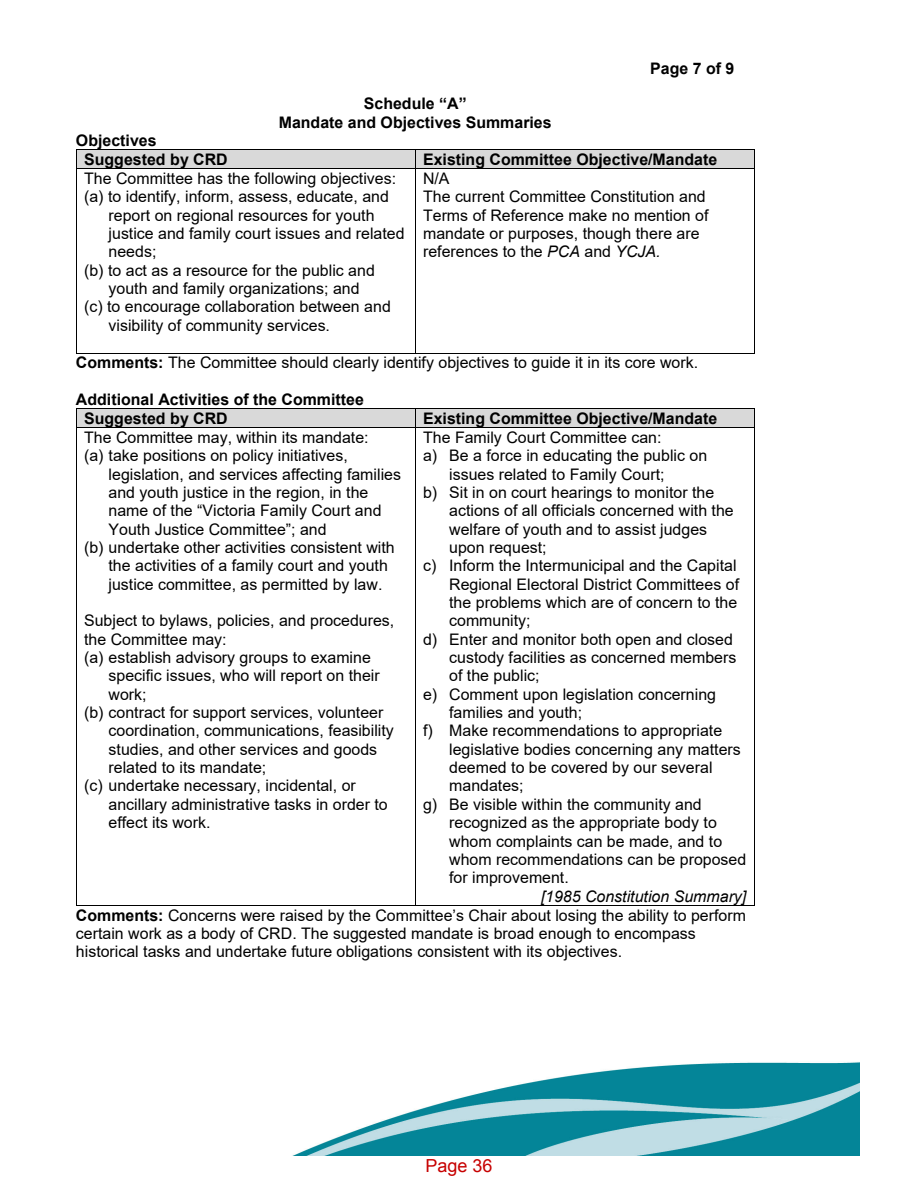
<style>
.page{position:relative;width:918px;height:1188px;background:#fff}
.page>*{position:absolute;margin:0;border:0;box-sizing:border-box;transform-origin:0 0}
.t1{font:18px "Arial";color:#c70000}
.t2{font:15.9px/18.3px "Arial";color:#000}
.t3{font:700 15.9px/19px "Arial";color:#000}
.s1{font-style:italic}
.s2{font-weight:700}
</style>
<div class="page">
<img style="left:292px;top:1062px;width:567px;height:94px">
<div style="left:77px;top:150px;width:338px;height:18px;background:#d9d9d9"></div>
<div style="left:416px;top:150px;width:338px;height:18px;background:#d9d9d9"></div>
<hr style="left:76px;top:149px;width:679px;height:1px;background:#000">
<svg style="left:76px;top:150px;width:1px;height:18px"></svg>
<svg style="left:415px;top:150px;width:1px;height:18px"></svg>
<svg style="left:754px;top:150px;width:1px;height:18px"></svg>
<hr style="left:76px;top:168px;width:679px;height:1px;background:#000">
<hr style="left:76px;top:169px;width:1px;height:184px;background:#000">
<hr style="left:76px;top:353px;width:339px;height:1px;background:#000">
<hr style="left:415px;top:169px;width:1px;height:184px;background:#000">
<hr style="left:416px;top:353px;width:338px;height:1px;background:#000">
<hr style="left:754px;top:169px;width:1px;height:184px;background:#000">
<div style="left:77px;top:409px;width:338px;height:18px;background:#d9d9d9"></div>
<div style="left:416px;top:409px;width:338px;height:18px;background:#d9d9d9"></div>
<hr style="left:76px;top:408px;width:679px;height:1px;background:#000">
<svg style="left:76px;top:409px;width:1px;height:18px"></svg>
<svg style="left:415px;top:409px;width:1px;height:18px"></svg>
<svg style="left:754px;top:409px;width:1px;height:18px"></svg>
<hr style="left:76px;top:427px;width:679px;height:1px;background:#000">
<hr style="left:76px;top:428px;width:1px;height:478px;background:#000">
<hr style="left:76px;top:905px;width:339px;height:1px;background:#000">
<hr style="left:415px;top:428px;width:1px;height:478px;background:#000">
<hr style="left:416px;top:905px;width:338px;height:1px;background:#000">
<hr style="left:754px;top:428px;width:1px;height:478px;background:#000">
<p class="t3" style="left:84px;top:131px;width:145px;text-indent:-8px">Objectives<br>Suggested by CRD</p>
<p class="t3" style="left:279px;top:95px;width:274px;line-height:18.3px;text-align:center">Schedule “A”<br>Mandate and Objectives Summaries</p>
<p class="t3" style="left:650px;top:59px;width:86px">Page 7 of 9</p>
<p class="t3" style="left:423px;top:150px;width:296px">Existing Committee Objective/Mandate</p>
<p class="t2" style="left:84px;top:169px;width:314px">The Committee has the following objectives:</p>
<p class="t2" style="left:84px;top:188px;width:306px">(a) to identify, inform, assess, educate, and</p>
<p class="t2" style="left:109px;top:206px;width:267px">report on regional resources for youth</p>
<p class="t2" style="left:109px;top:224px;width:298px">justice and family court issues and related</p>
<p class="t2" style="left:109px;top:243px;width:49px">needs;</p>
<p class="t2" style="left:84px;top:261px;width:292px">(b) to act as a resource for the public and</p>
<p class="t2" style="left:109px;top:279px;width:253px">youth and family organizations; and</p>
<p class="t2" style="left:84px;top:298px;width:308px">(c) to encourage collaboration between and</p>
<p class="t2" style="left:109px;top:316px;width:223px">visibility of community services.</p>
<p class="t2" style="left:423px;top:169px;width:287px">N/A<br>The current Committee Constitution and<br>Terms of Reference make no mention of mandate or purposes, though there are references to the <span class="s1">PCA</span> and <span class="s1">YCJA.</span></p>
<p class="t2" style="left:76px;top:353px;width:624px"><span class="s2">Comments:</span> The Committee should clearly identify objectives to guide it in its core work.</p>
<p class="t3" style="left:84px;top:390px;width:281px;text-indent:-8px">Additional Activities of the Committee<br>Suggested by CRD</p>
<p class="t3" style="left:423px;top:409px;width:296px">Existing Committee Objective/Mandate</p>
<p class="t2" style="left:423px;top:428px;width:240px">The Family Court Committee can:</p>
<p class="t2" style="left:423px;top:447px;width:286px">a) Be a force in educating the public on</p>
<p class="t2" style="left:449px;top:465px;width:217px">issues related to Family Court;</p>
<p class="t2" style="left:423px;top:483px;width:293px">b) Sit in on court hearings to monitor the</p>
<p class="t2" style="left:449px;top:502px;width:286px">actions of all officials concerned with the</p>
<p class="t2" style="left:449px;top:520px;width:259px">welfare of youth and to assist judges</p>
<p class="t2" style="left:449px;top:538px;width:99px">upon request;</p>
<p class="t2" style="left:423px;top:557px;width:315px">c) Inform the Intermunicipal and the Capital</p>
<p class="t2" style="left:449px;top:575px;width:291px">Regional Electoral District Committees of</p>
<p class="t2" style="left:449px;top:593px;width:290px">the problems which are of concern to the</p>
<p class="t2" style="left:449px;top:612px;width:83px">community;</p>
<p class="t2" style="left:423px;top:630px;width:311px">d) Enter and monitor both open and closed</p>
<p class="t2" style="left:449px;top:648px;width:289px">custody facilities as concerned members</p>
<p class="t2" style="left:449px;top:667px;width:92px">of the public;</p>
<p class="t2" style="left:423px;top:685px;width:294px">e) Comment upon legislation concerning</p>
<p class="t2" style="left:449px;top:703px;width:134px">families and youth;</p>
<p class="t2" style="left:423px;top:722px;width:301px">f) Make recommendations to appropriate</p>
<p class="t2" style="left:449px;top:740px;width:293px">legislative bodies concerning any matters</p>
<p class="t2" style="left:449px;top:758px;width:265px">deemed to be covered by our several</p>
<p class="t2" style="left:449px;top:777px;width:76px">mandates;</p>
<p class="t2" style="left:423px;top:795px;width:280px">g) Be visible within the community and</p>
<p class="t2" style="left:449px;top:813px;width:269px">recognized as the appropriate body to</p>
<p class="t2" style="left:449px;top:832px;width:275px">whom complaints can be made, and to</p>
<p class="t2" style="left:449px;top:850px;width:299px">whom recommendations can be proposed</p>
<p class="t2" style="left:449px;top:868px;width:121px">for improvement.</p>
<p class="t2" style="left:76px;top:887px;width:672px;text-indent:465px"><span class="s1">[1985 Constitution Summary] </span><span class="s2">Comments:</span> Concerns were raised by the Committee’s Chair about losing the ability to perform certain work as a body of CRD. The suggested mandate is broad enough to encompass historical tasks and undertake future obligations consistent with its objectives.</p>
<p class="t2" style="left:84px;top:428px;width:286px">The Committee may, within its mandate: (a) take positions on policy initiatives,</p>
<p class="t2" style="left:109px;top:465px;width:294px">legislation, and services affecting families</p>
<p class="t2" style="left:109px;top:483px;width:261px">and youth justice in the region, in the</p>
<p class="t2" style="left:109px;top:502px;width:275px">name of the “Victoria Family Court and</p>
<p class="t2" style="left:109px;top:520px;width:220px">Youth Justice Committee”; and</p>
<p class="t2" style="left:84px;top:538px;width:312px">(b) undertake other activities consistent with</p>
<p class="t2" style="left:109px;top:557px;width:281px">the activities of a family court and youth</p>
<p class="t2" style="left:109px;top:575px;width:275px">justice committee, as permitted by law.</p>
<p class="t2" style="left:84px;top:612px;width:312px">Subject to bylaws, policies, and procedures, the Committee may:<br>(a) establish advisory groups to examine</p>
<p class="t2" style="left:109px;top:667px;width:273px">specific issues, who will report on their</p>
<p class="t2" style="left:109px;top:685px;width:40px">work;</p>
<p class="t2" style="left:84px;top:703px;width:301px">(b) contract for support services, volunteer</p>
<p class="t2" style="left:109px;top:722px;width:287px">coordination, communications, feasibility</p>
<p class="t2" style="left:109px;top:740px;width:270px">studies, and other services and goods</p>
<p class="t2" style="left:109px;top:758px;width:159px">related to its mandate;</p>
<p class="t2" style="left:84px;top:777px;width:273px">(c) undertake necessary, incidental, or</p>
<p class="t2" style="left:109px;top:795px;width:281px">ancillary administrative tasks in order to</p>
<p class="t2" style="left:109px;top:813px;width:103px">effect its work.</p>
<p class="t1" style="left:425px;top:1154px;width:69px">Page 36</p>
</div>
